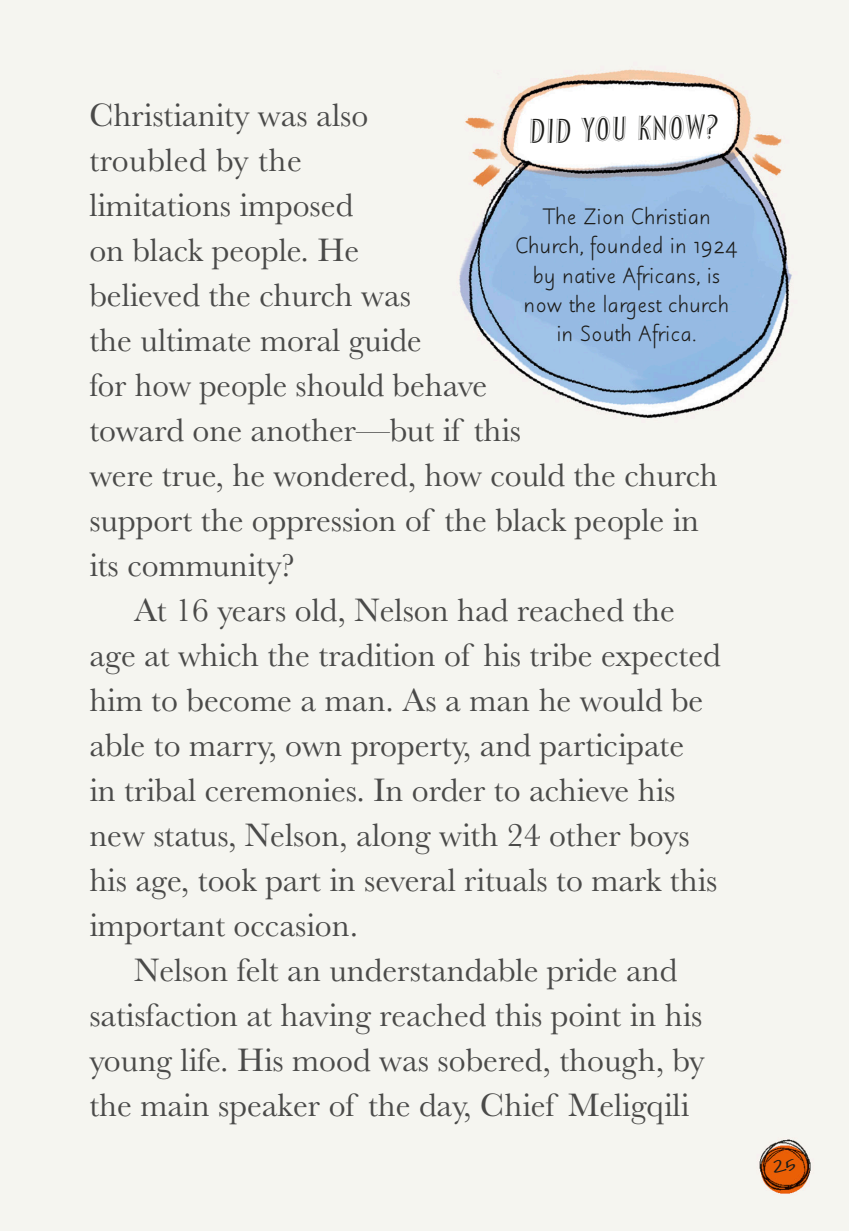
<style>
.page{position:relative;width:849px;height:1231px;background:#fff}
.page>*{position:absolute;margin:0;border:0;box-sizing:border-box;transform-origin:0 0}
.t1{font:33.75px/45px "Baskerville MT Pro";color:#4a4a49}
.t2{font:33.75px "Festival Titling MT Std";color:#1c1c1a}
.t3{font:24.75px/29.2px "Julius Primary Std";color:#1c1c1a;text-align:center}
.t4{font:700 18px "Lindsey Pro";color:#1c1c1a}
</style>
<div class="page">
<img style="left:0;top:0;width:848px;height:1231px">
<p class="t1" style="left:89px;top:93px;width:629px">Christianity was also<br>troubled by the<br>limitations imposed<br>on black people. He<br>believed the church was<br>the ultimate moral guide<br>for how people should behave<br>toward one another—but if this<br>were true, he wondered, how could the church support the oppression of the black people in its community?</p>
<p class="t1" style="left:89px;top:588px;width:632px;text-indent:45px">At 16 years old, Nelson had reached the age at which the tradition of his tribe expected him to become a man. As a man he would be able to marry, own property, and participate<br>in tribal ceremonies. In order to achieve his new status, Nelson, along with 24 other boys his age, took part in several rituals to mark this important occasion.</p>
<p class="t1" style="left:89px;top:947px;width:616px;text-align:center">Nelson felt an understandable pride and satisfaction at having reached this point in his young life. His mood was sobered, though, by the main speaker of the day, Chief Meligqili</p>
<p class="t2" style="left:527px;top:114px;width:192px;rotate:-2deg">DID YOU KNOW?</p>
<p class="t3" style="left:515px;top:203px;width:223px">The Zion Christian<br>Church, founded in 1924 by native Africans, is now the largest church in South Africa.</p>
<p class="t4" style="left:772px;top:1152px;width:25px">25</p>
</div>
